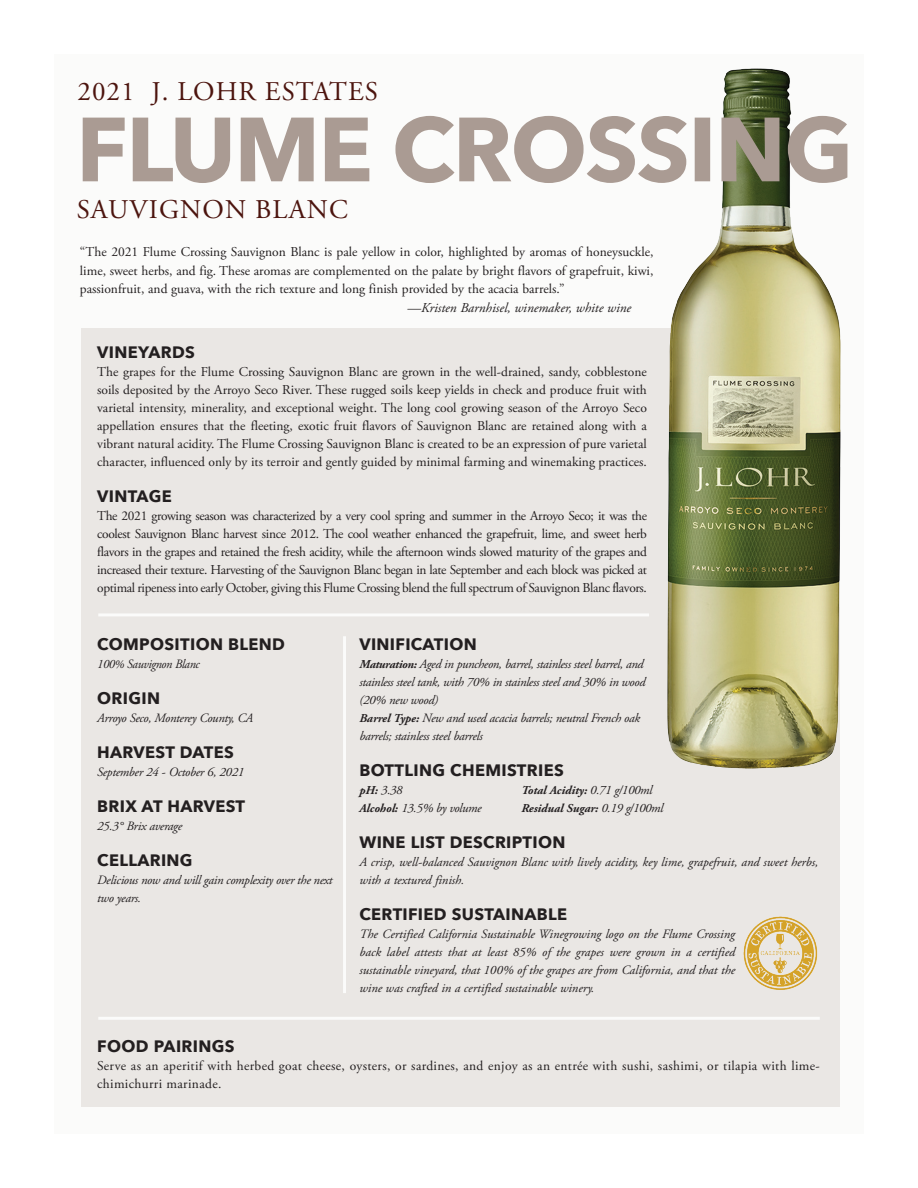
<style>
.page{position:relative;width:918px;height:1188px;background:#fff}
.page>*{position:absolute;margin:0;border:0;box-sizing:border-box;transform-origin:0 0}
.t1{font:27px "Adobe Garamond Pro";letter-spacing:.04em;color:#4c140e}
.t2{font:700 16.5px "Avenir Next";letter-spacing:.02em;color:#231f20}
.t3{font:13.5px/18px "Adobe Garamond Pro";color:#231f20;text-align:justify}
.t4{font:13.5px/18px "Adobe Garamond Pro";letter-spacing:.025em;color:#231f20}
.t5{font:italic 13.5px "Adobe Garamond Pro";color:#231f20}
.t6{font:italic 12.75px/18px "Adobe Garamond Pro";letter-spacing:-.02em;color:#231f20}
.t7{font:italic 12.75px/18px "Adobe Garamond Pro";color:#231f20}
.t8{font:italic 12.75px "Adobe Garamond Pro";letter-spacing:-.02em;color:#231f20;scale:.96 1}
.t9{font:italic 700 12px "Adobe Garamond Pro";color:#231f20}
.s1{font-size:12px}
.s2{font-weight:700;font-size:12px}
.s3{font-weight:400;font-size:12.75px}
</style>
<div class="page">
<div style="left:54px;top:54px;width:810px;height:1080px;background:#fbfbfa"></div>
<div style="left:81px;top:328px;width:758px;height:779px;background:#eae7e4"></div>
<hr style="left:343px;top:636px;width:3px;height:357px;background:#fbfbfa">
<hr style="left:98px;top:613px;width:551px;height:3px;background:#fbfbfa">
<hr style="left:98px;top:1017px;width:722px;height:3px;background:#fbfbfa">
<img style="left:667px;top:68px;width:174px;height:701px">
<svg style="left:83px;top:116px;width:764px;height:67px;fill:#aa9b93"></svg>
<img style="left:743px;top:916px;width:75px;height:74px">
<p class="t1" style="left:77px;top:75px;width:302px">2021 J. LOHR ESTATES</p>
<p class="t1" style="left:77px;top:194px;width:273px">SAUVIGNON BLANC</p>
<p class="t3" style="left:80px;top:243px;width:575px;line-height:18.8px">“The 2021 Flume Crossing Sauvignon Blanc is pale yellow in color, highlighted by aromas of honeysuckle, lime, sweet herbs, and fig. These aromas are complemented on the palate by bright flavors of grapefruit, kiwi, passionfruit, and guava, with the rich texture and long finish provided by the acacia barrels.”</p>
<p class="t5" style="left:408px;top:300px;width:225px">—Kristen Barnhisel, winemaker, white wine</p>
<p class="t2" style="left:97px;top:338px;width:99px">VINEYARDS</p>
<p class="t3" style="left:97px;top:363px;width:551px">The grapes for the Flume Crossing Sauvignon Blanc are grown in the well-drained, sandy, cobblestone soils deposited by the Arroyo Seco River. These rugged soils keep yields in check and produce fruit with varietal intensity, minerality, and exceptional weight. The long cool growing season of the Arroyo Seco appellation ensures that the fleeting, exotic fruit flavors of Sauvignon Blanc are retained along with a vibrant natural acidity. The Flume Crossing Sauvignon Blanc is created to be an expression of pure varietal character, influenced only by its terroir and gently guided by minimal farming and winemaking practices.</p>
<p class="t2" style="left:97px;top:482px;width:76px">VINTAGE</p>
<p class="t3" style="left:97px;top:507px;width:551px">The 2021 growing season was characterized by a very cool spring and summer in the Arroyo Seco; it was the coolest Sauvignon Blanc harvest since 2012. The cool weather enhanced the grapefruit, lime, and sweet herb flavors in the grapes and retained the fresh acidity, while the afternoon winds slowed maturity of the grapes and increased their texture. Harvesting of the Sauvignon Blanc began in late September and each block was picked at optimal ripeness into early October, giving this Flume Crossing blend the full spectrum of Sauvignon Blanc flavors.</p>
<p class="t2" style="left:97px;top:630px;width:189px">COMPOSITION BLEND</p>
<p class="t8" style="left:97px;top:657px;width:108px">100<span class="s1">%</span> Sauvignon Blanc</p>
<p class="t2" style="left:97px;top:684px;width:64px">ORIGIN</p>
<p class="t6" style="left:97px;top:710px;width:157px">Arroyo Seco, Monterey County, CA</p>
<p class="t2" style="left:97px;top:738px;width:138px">HARVEST DATES</p>
<p class="t6" style="left:97px;top:764px;width:149px">September 24 - October 6, 2021</p>
<p class="t2" style="left:97px;top:792px;width:149px">BRIX AT HARVEST</p>
<p class="t6" style="left:97px;top:818px;width:87px">25.3° Brix average</p>
<p class="t2" style="left:97px;top:846px;width:97px">CELLARING</p>
<p class="t6" style="left:97px;top:872px;width:237px">Delicious now and will gain complexity over the next two years.</p>
<p class="t2" style="left:359px;top:630px;width:119px">VINIFICATION</p>
<p class="t6" style="left:359px;top:656px;width:287px"><span class="s2">Maturation:</span> Aged in puncheon, barrel, stainless steel barrel, and stainless steel tank, with 70% in stainless steel and 30% in wood (20% new wood)</p>
<p class="t6" style="left:359px;top:710px;width:282px"><span class="s2">Barrel Type:</span> New and used acacia barrels; neutral French oak barrels; stainless steel barrels</p>
<p class="t2" style="left:359px;top:756px;width:206px">BOTTLING CHEMISTRIES</p>
<p class="t6" style="left:359px;top:782px;width:45px"><span class="s2">pH:</span> 3.38</p>
<p class="t9" style="left:521px;top:784px;width:132px">Total Acidity: <span class="s3">0.71 g/100ml</span></p>
<p class="t6" style="left:359px;top:800px;width:124px"><span class="s2">Alcohol:</span> 13.5% by volume</p>
<p class="t9" style="left:521px;top:802px;width:143px">Residual Sugar: <span class="s3">0.19 g/100ml</span></p>
<p class="t2" style="left:359px;top:828px;width:208px">WINE LIST DESCRIPTION</p>
<p class="t7" style="left:359px;top:854px;width:461px">A crisp, well-balanced Sauvignon Blanc with lively acidity, key lime, grapefruit, and sweet herbs, with a textured finish.</p>
<p class="t2" style="left:359px;top:900px;width:209px">CERTIFIED SUSTAINABLE</p>
<p class="t6" style="left:359px;top:926px;width:377px;text-align:justify">The Certified California Sustainable Winegrowing logo on the Flume Crossing back label attests that at least 85% of the grapes were grown in a certified sustainable vineyard, that 100% of the grapes are from California, and that the wine was crafted in a certified sustainable winery.</p>
<p class="t2" style="left:97px;top:1032px;width:139px">FOOD PAIRINGS</p>
<p class="t4" style="left:97px;top:1057px;width:724px">Serve as an aperitif with herbed goat cheese, oysters, or sardines, and enjoy as an entrée with sushi, sashimi, or tilapia with lime&shy;chimichurri marinade.</p>
</div>
